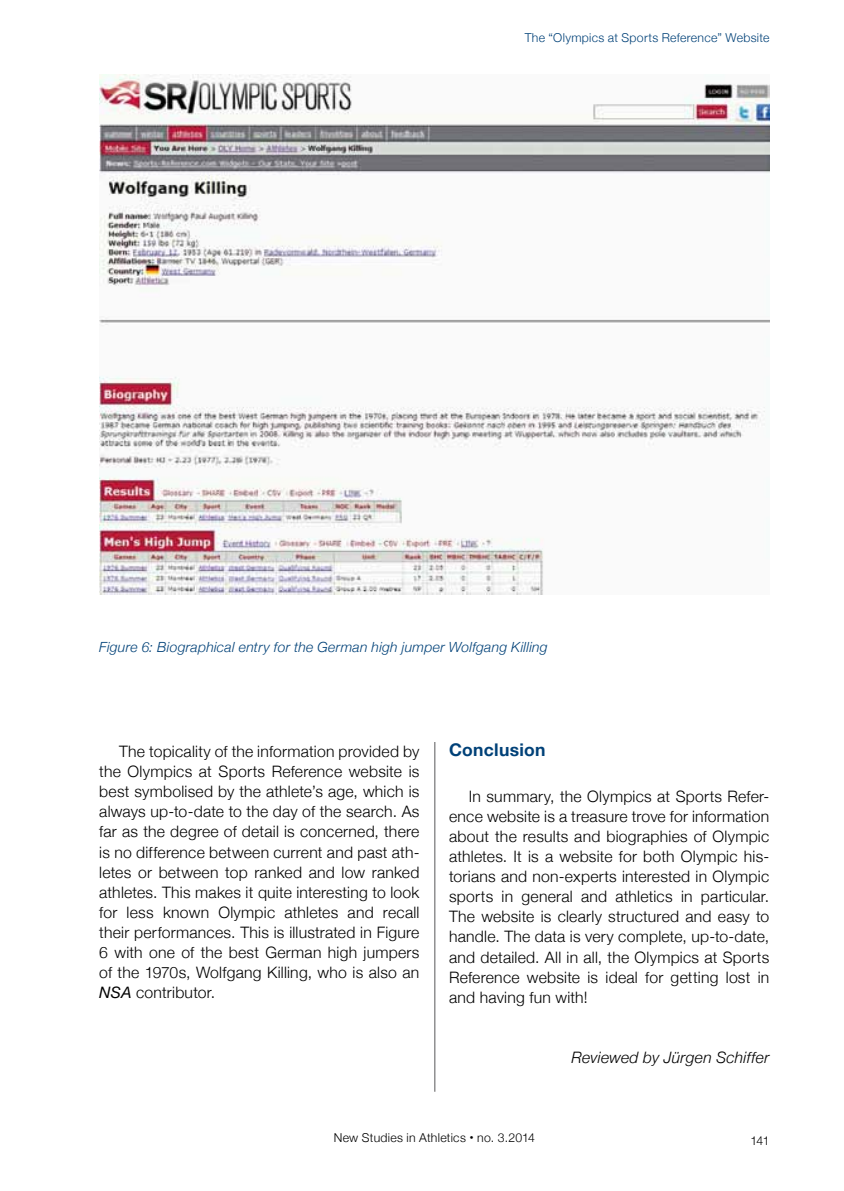
<style>
.page{position:relative;width:844px;height:1191px;background:#fff}
.page>*{position:absolute;margin:0;border:0;box-sizing:border-box;transform-origin:0 0}
.t1{font:700 17.5px "Helvetica Neue";letter-spacing:.015em;color:#004178}
.t2{font:300 15.75px/20.1px "Helvetica Neue";letter-spacing:.015em;color:#000;text-align:justify}
.t3{font:italic 300 15.75px "Helvetica Neue";letter-spacing:.015em;color:#000}
.t4{font:italic 300 14px "Helvetica Neue";letter-spacing:.02em;color:#004178}
.t5{font:300 12.25px "Helvetica Neue";letter-spacing:.025em;color:#004178}
.t6{font:300 12.25px "Helvetica Neue";letter-spacing:.02em;color:#000}
.s1{font-weight:400;font-style:italic}
.s2{font-weight:700;font-size:15.75px}
</style>
<div class="page">
<hr style="left:434px;top:74px;width:1px;height:1017px;background:#58585a">
<img style="left:99px;top:74px;width:670px;height:520px">
<p class="t5" style="left:524px;top:30px;width:246px">The “Olympics at Sports Reference” Website</p>
<p class="t4" style="left:99px;top:638px;width:450px">Figure 6: Biographical entry for the German high jumper Wolfgang Killing</p>
<p class="t2" style="left:99px;top:741px;width:321px;text-indent:20px">The topicality of the information provided by the Olympics at Sports Reference website is best symbolised by the athlete’s age, which is always up-to-date to the day of the search. As far as the degree of detail is concerned, there is no difference between current and past ath&shy;letes or between top ranked and low ranked athletes. This makes it quite interesting to look for less known Olympic athletes and recall their performances. This is illustrated in Figure 6 with one of the best German high jumpers of the 1970s, Wolfgang Killing, who is also an <span class="s1">NSA</span> contributor.</p>
<p class="t1" style="left:449px;top:739px;width:98px">Conclusion</p>
<p class="t2" style="left:449px;top:785px;width:321px;text-indent:20px">In summary, the Olympics at Sports Refer&shy;ence website is a treasure trove for information about the results and biographies of Olympic athletes. It is a website for both Olympic his&shy;torians and non-experts interested in Olympic sports in general and athletics in particular.<br>The website is clearly structured and easy to handle. The data is very complete, up-to-date, and detailed. All in all, the Olympics at Sports Reference website is ideal for getting lost in and having fun with!</p>
<p class="t3" style="left:571px;top:1048px;width:199px">Reviewed by Jürgen Schiffer</p>
<p class="t6" style="left:334px;top:1130px;width:202px">New Studies in Athletics <span class="s2">·</span> no. 3.2014</p>
<p class="t6" style="left:750px;top:1133px;width:21px">141</p>
</div>
